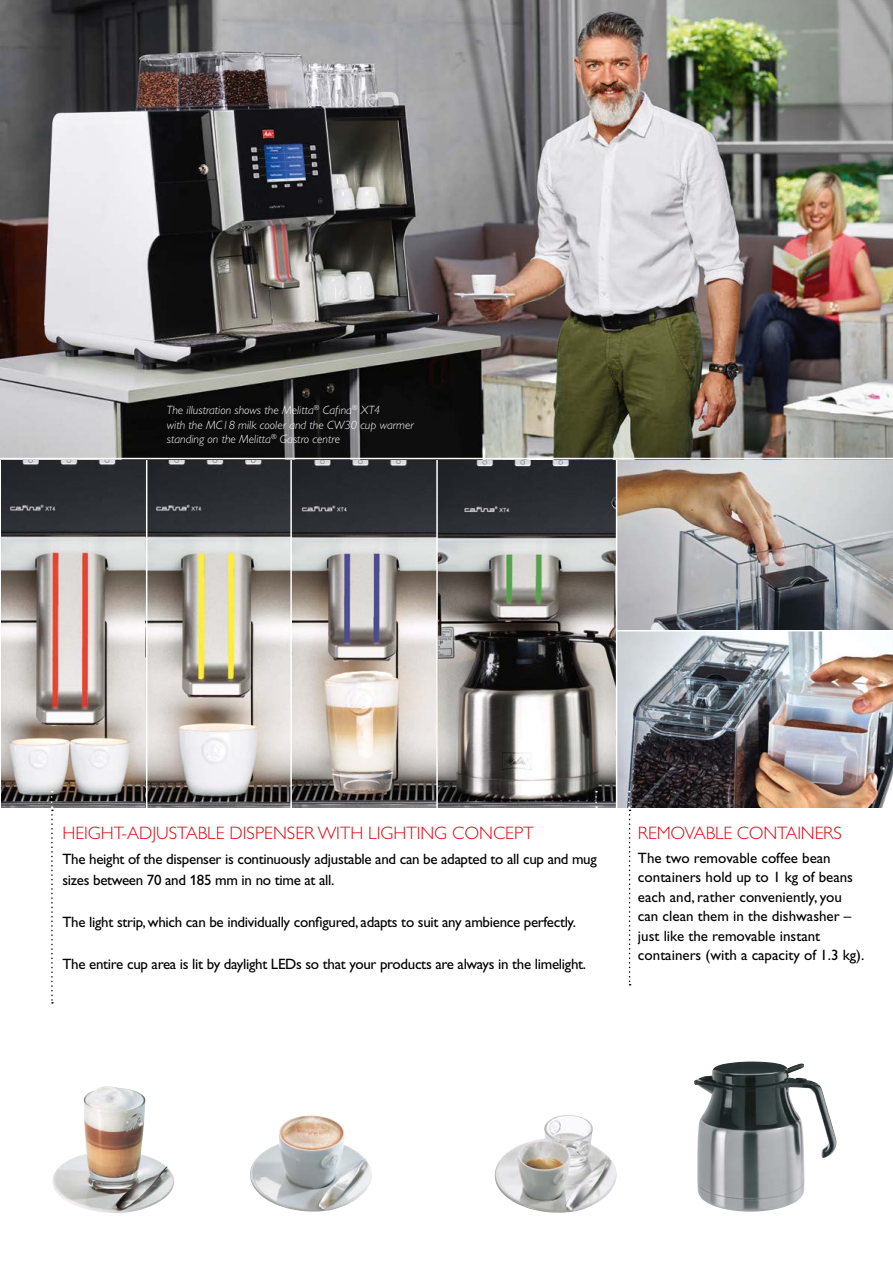
<style>
.page{position:relative;width:893px;height:1263px;background:#fff}
.page>*{position:absolute;margin:0;border:0;box-sizing:border-box;transform-origin:0 0}
.t1{font:300 18px "Gill Sans";color:#e30613}
.t2{font:15px/21px "Gill Alt One";letter-spacing:-.02em;color:#000}
.t3{font:15px/19.5px "Gill Sans";color:#000}
.t4{font:italic 300 12px/14.4px "Gill Sans";color:#fff}
</style>
<div class="page">
<img style="left:438px;top:459px;width:178px;height:349px">
<img style="left:617px;top:459px;width:276px;height:171px">
<img style="left:617px;top:631px;width:276px;height:177px">
<img style="left:2px;top:459px;width:288px;height:349px">
<img style="left:292px;top:459px;width:144px;height:349px">
<svg style="left:51px;top:791px;width:2px;height:212px"></svg>
<svg style="left:628px;top:791px;width:3px;height:194px"></svg>
<svg style="left:595px;top:791px;width:2px;height:17px"></svg>
<hr style="left:146px;top:449px;width:1px;height:359px;background:#fff">
<img style="left:1px;top:0;width:892px;height:458px">
<img style="left:250px;top:1115px;width:122px;height:97px">
<img style="left:494px;top:1115px;width:123px;height:98px">
<img style="left:52px;top:1086px;width:122px;height:127px">
<img style="left:694px;top:1061px;width:142px;height:151px">
<p class="t4" style="left:167px;top:403px;width:248px">The illustration shows the Melitta<sup>®</sup> Cafina<sup>®</sup> XT4<br>with the MC18 milk cooler and the CW30 cup warmer standing on the Melitta<sup>®</sup> Gastro centre</p>
<p class="t1" style="left:62px;top:823px;width:473px">HEIGHT-ADJUSTABLE DISPENSER WITH LIGHTING CONCEPT</p>
<p class="t2" style="left:62px;top:848px;width:536px">The height of the dispenser is continuously adjustable and can be adapted to all cup and mug sizes between 70 and 185 mm in no time at all.</p>
<p class="t2" style="left:62px;top:911px;width:515px">The light strip, which can be individually configured, adapts to suit any ambience perfectly.</p>
<p class="t2" style="left:62px;top:953px;width:525px">The entire cup area is lit by daylight LEDs so that your products are always in the limelight.</p>
<p class="t1" style="left:638px;top:823px;width:205px">REMOVABLE CONTAINERS</p>
<p class="t3" style="left:638px;top:848px;width:228px">The two removable coffee bean containers hold up to 1 kg of beans each and, rather conveniently, you can clean them in the dishwasher – just like the removable instant containers (with a capacity of 1.3 kg).</p>
</div>
